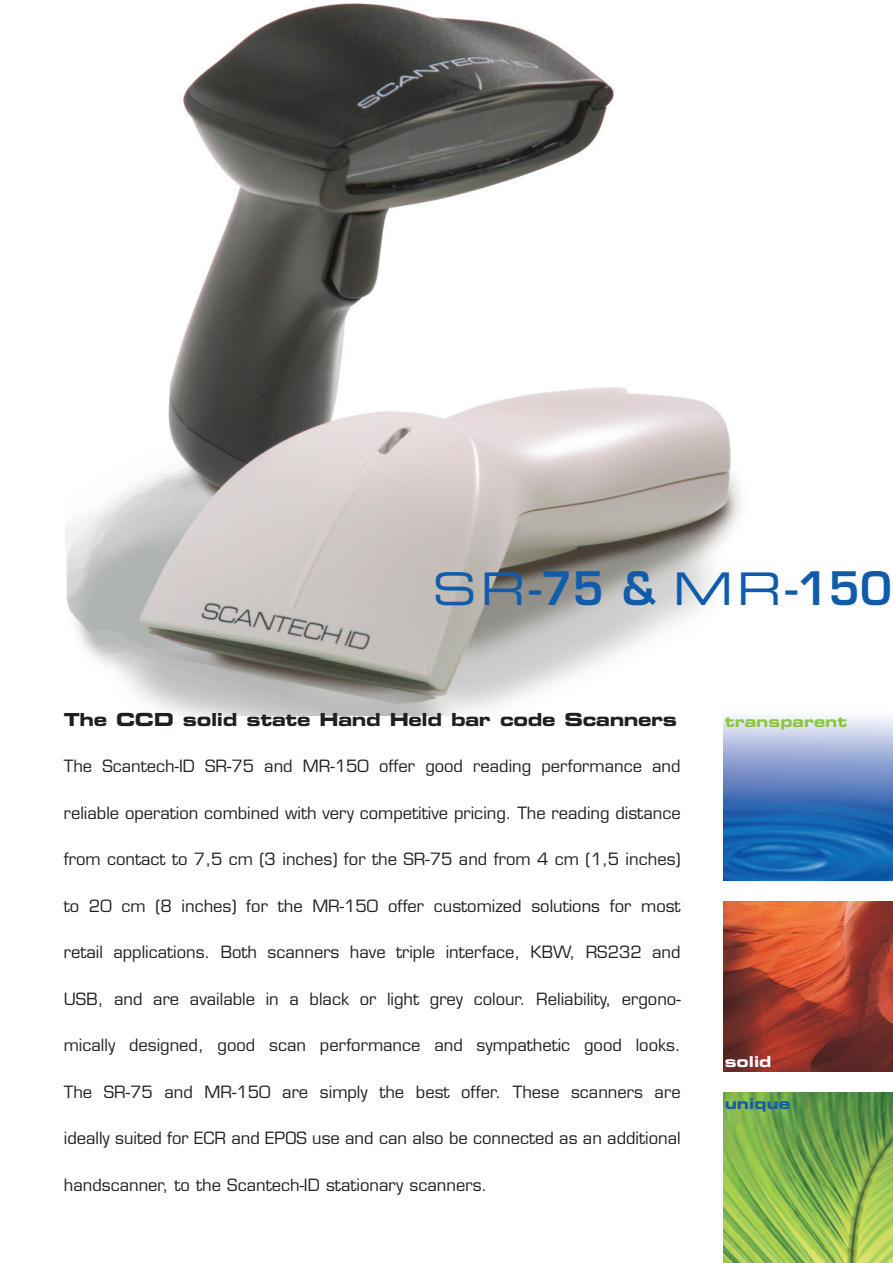
<style>
.page{position:relative;width:893px;height:1263px;background:#fff}
.page>*{position:absolute;margin:0;border:0;box-sizing:border-box;transform-origin:0 0}
.t1{font:600 45px "Eurostile";color:#105cab}
.t2{font:18px "Eurostile Bold Extended Two";letter-spacing:-.02em;color:#231f20}
.t3{font:16.5px "Eurostile";color:#231f20}
.t4{font:15px "Eurostile Bold Extended Two";color:#8cc63e}
.t5{font:15px "Eurostile Bold Extended Two";color:#105cab}
.t6{font:15px "Eurostile Bold Extended Two";color:#fff}
.s1{font-family:"Eurostile Extended Two";font-weight:400}
</style>
<div class="page">
<img style="left:66px;top:3px;width:675px;height:712px">
<img style="left:723px;top:710px;width:169px;height:170px">
<img style="left:723px;top:901px;width:169px;height:170px">
<img style="left:723px;top:1093px;width:169px;height:170px">
<h1 class="t1" style="left:432px;top:571px;width:461px"><span class="s1">SR</span>-75 &amp; <span class="s1">MR</span>-150</h1>
<p class="t2" style="left:64px;top:713px;width:615px">The CCD solid state Hand Held bar code Scanners</p>
<p class="t3" style="left:64px;top:760px;width:618px">The Scantech-ID SR-75 and MR-150 offer good reading performance and</p>
<p class="t3" style="left:64px;top:807px;width:618px">reliable operation combined with very competitive pricing. The reading distance</p>
<p class="t3" style="left:64px;top:853px;width:618px">from contact to 7,5 cm (3 inches) for the SR-75 and from 4 cm (1,5 inches)</p>
<p class="t3" style="left:64px;top:900px;width:618px">to 20 cm (8 inches) for the MR-150 offer customized solutions for most</p>
<p class="t3" style="left:64px;top:946px;width:618px">retail applications. Both scanners have triple interface, KBW, RS232 and</p>
<p class="t3" style="left:64px;top:993px;width:618px">USB, and are available in a black or light grey colour. Reliability, ergono-</p>
<p class="t3" style="left:64px;top:1039px;width:618px">mically designed, good scan performance and sympathetic good looks.</p>
<p class="t3" style="left:64px;top:1086px;width:618px">The SR-75 and MR-150 are simply the best offer. These scanners are</p>
<p class="t3" style="left:64px;top:1132px;width:618px">ideally suited for ECR and EPOS use and can also be connected as an additional</p>
<p class="t3" style="left:64px;top:1179px;width:425px">handscanner, to the Scantech-ID stationary scanners.</p>
<p class="t4" style="left:724px;top:716px;width:124px">transparent</p>
<p class="t6" style="left:724px;top:1056px;width:48px">solid</p>
<p class="t5" style="left:724px;top:1098px;width:67px">unique</p>
</div>
